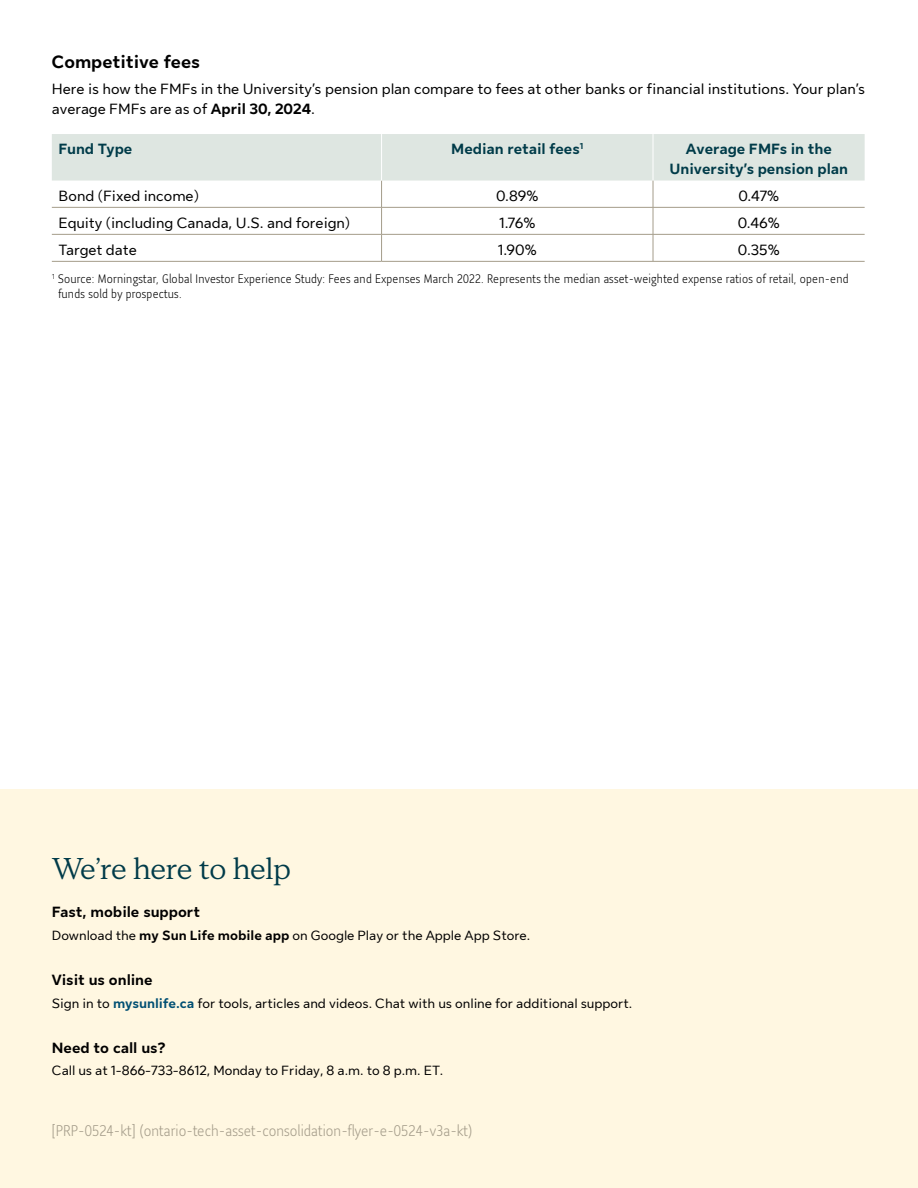
<style>
.page{position:relative;width:918px;height:1188px;background:#fff}
.page>*{position:absolute;margin:0;border:0;box-sizing:border-box;transform-origin:0 0}
.t1{font:30px "Sun Life New Display";color:#003b49}
.t2{font:700 18px "Sun Life New Text";color:#000}
.t3{font:15px/19.5px "Sun Life New Text";color:#000}
.t4{font:300 15px "Sun Life Sans Condensed";letter-spacing:.005em;color:#a49c8a}
.t5{font:700 15px/19.5px "Sun Life New Text";color:#003b49;text-align:center}
.t6{font:700 15px "Sun Life New Text";color:#000}
.t7{font:13.5px "Sun Life New Text";color:#000}
.t8{font:300 12px/15px "Sun Life Sans Condensed";letter-spacing:.02em;color:#000}
.s1{font-weight:700}
.s2{font-weight:700;color:#004f73}
</style>
<div class="page">
<div style="left:0;top:789px;width:918px;height:399px;background:#fff7e1"></div>
<svg style="left:52px;top:134px;width:813px;height:127px"></svg>
<hr style="left:52px;top:261px;width:330px;height:1px;background:#a49c8a">
<hr style="left:382px;top:261px;width:271px;height:1px;background:#a49c8a">
<hr style="left:653px;top:261px;width:212px;height:1px;background:#a49c8a">
<hr style="left:381px;top:134px;width:1px;height:47px;background:#fff">
<hr style="left:653px;top:134px;width:1px;height:47px;background:#fff">
<p class="t2" style="left:52px;top:49px;width:150px">Competitive fees</p>
<p class="t3" style="left:52px;top:78px;width:815px">Here is how the FMFs in the University’s pension plan compare to fees at other banks or financial institutions. Your plan’s average FMFs are as of <span class="s1">April 30, 2024</span>.</p>
<p class="t5" style="left:59px;top:138px;width:75px">Fund Type</p>
<p class="t5" style="left:451px;top:138px;width:133px">Median retail fees<sup>1</sup></p>
<p class="t5" style="left:670px;top:138px;width:180px">Average FMFs in the<br>University’s pension plan</p>
<p class="t3" style="left:59px;top:185px;width:142px">Bond (Fixed income)</p>
<p class="t3" style="left:496px;top:185px;width:44px">0.89%</p>
<p class="t3" style="left:738px;top:185px;width:42px">0.47%</p>
<p class="t3" style="left:59px;top:212px;width:293px">Equity (including Canada, U.S. and foreign)</p>
<p class="t3" style="left:499px;top:212px;width:38px">1.76%</p>
<p class="t3" style="left:738px;top:212px;width:44px">0.46%</p>
<p class="t3" style="left:59px;top:239px;width:80px">Target date</p>
<p class="t3" style="left:498px;top:239px;width:41px">1.90%</p>
<p class="t3" style="left:738px;top:239px;width:43px">0.35%</p>
<p class="t8" style="left:59px;top:271px;width:792px;text-indent:-7px"><sup>1</sup> Source: Morningstar, Global Investor Experience Study: Fees and Expenses March 2022. Represents the median asset-weighted expense ratios of retail, open-end funds sold by prospectus.</p>
<h1 class="t1" style="left:52px;top:849px;width:240px">We’re here to help</h1>
<p class="t6" style="left:52px;top:902px;width:150px">Fast, mobile support</p>
<p class="t7" style="left:52px;top:926px;width:480px">Download the <span class="s1">my Sun Life mobile app</span> on Google Play or the Apple App Store.</p>
<p class="t6" style="left:52px;top:969px;width:102px">Visit us online</p>
<p class="t7" style="left:52px;top:994px;width:582px">Sign in to <span class="s2">mysunlife.ca</span> for tools, articles and videos. Chat with us online for additional support.</p>
<p class="t6" style="left:52px;top:1037px;width:115px">Need to call us?</p>
<p class="t7" style="left:52px;top:1061px;width:393px">Call us at 1-866-733-8612, Monday to Friday, 8 a.m. to 8 p.m. ET.</p>
<p class="t4" style="left:52px;top:1121px;width:422px">[PRP-0524-kt] (ontario-tech-asset-consolidation-flyer-e-0524-v3a-kt)</p>
</div>
